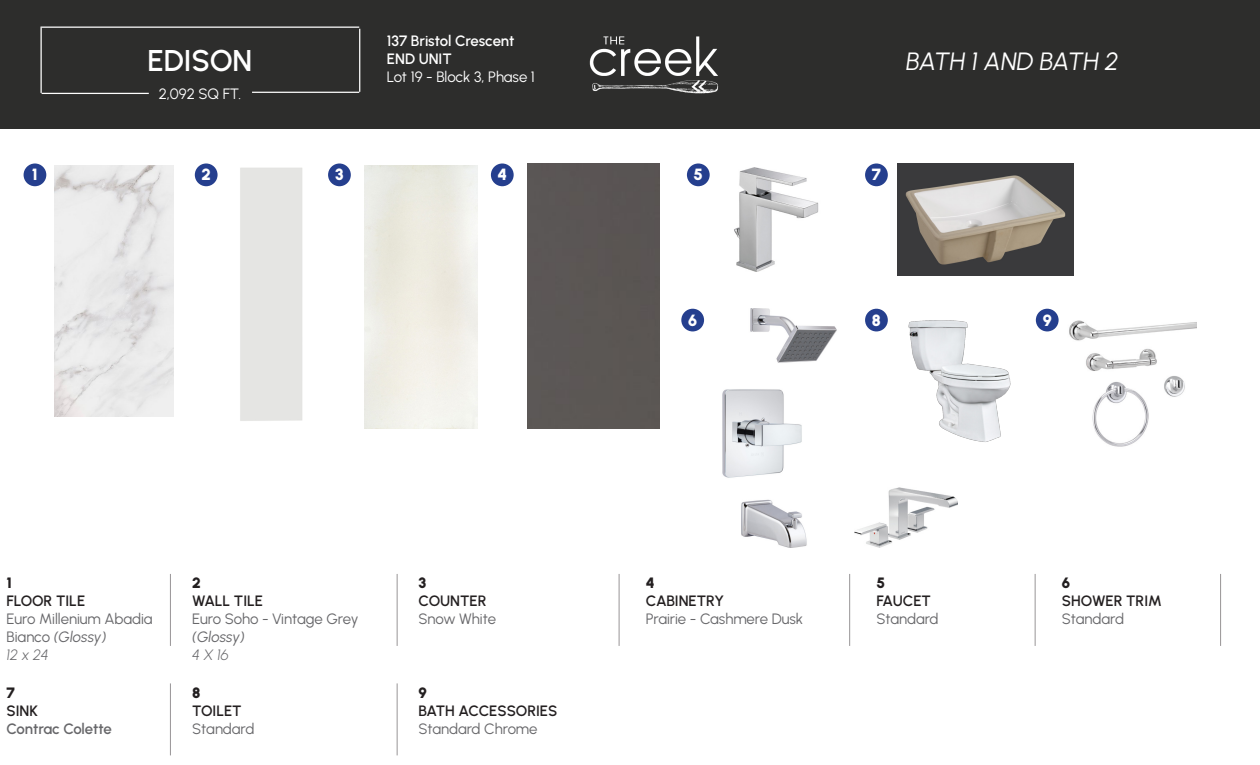
<style>
.page{position:relative;width:1260px;height:765px;background:#fff}
.page>*{position:absolute;margin:0;border:0;box-sizing:border-box;transform-origin:0 0}
.t1{font:600 30px "Urbanist";letter-spacing:-.005em;color:#fff}
.t2{font:italic 25px "Urbanist";letter-spacing:-.015em;color:#fff}
.t3{font:900 16.25px "Urbanist";color:#fff}
.t4{font:15px/18px "Urbanist";letter-spacing:-.005em;color:#67676a}
.t5{font:600 15px "Urbanist";color:#231f20}
.t6{font:15px "Urbanist";letter-spacing:-.005em;color:#fff}
.t7{font:600 15px/18px "Urbanist";letter-spacing:-.005em;color:#fff}
.t8{font:600 15px "Urbanist";letter-spacing:-.01em;color:#67676a}
.t9{font:900 15px "Urbanist";color:#231f20}
.s1{font-style:italic}
.s2{font-weight:300;font-style:italic}
</style>
<div class="page">
<div style="left:0;top:0;width:1260px;height:129px;background:#2d2d2c"></div>
<img style="left:589px;top:36px;width:130px;height:58px">
<hr style="left:42px;top:93px;width:107px;height:1px;background:#fff">
<hr style="left:41px;top:28px;width:1px;height:65px;background:#fff">
<hr style="left:41px;top:27px;width:318px;height:1px;background:#fff">
<hr style="left:359px;top:29px;width:1px;height:63px;background:#fff">
<hr style="left:252px;top:92px;width:107px;height:1px;background:#fff">
<img style="left:722px;top:309px;width:115px;height:238px">
<img style="left:734px;top:168px;width:85px;height:103px">
<div style="left:24px;top:163px;width:22px;height:23px;background:#253f8e;border-radius:50%"></div>
<div style="left:195px;top:163px;width:23px;height:23px;background:#253f8e;border-radius:50%"></div>
<div style="left:328px;top:163px;width:23px;height:23px;background:#253f8e;border-radius:50%"></div>
<div style="left:491px;top:163px;width:23px;height:23px;background:#253f8e;border-radius:50%"></div>
<div style="left:687px;top:163px;width:23px;height:23px;background:#253f8e;border-radius:50%"></div>
<div style="left:681px;top:309px;width:23px;height:22px;background:#253f8e;border-radius:50%"></div>
<div style="left:865px;top:163px;width:23px;height:23px;background:#253f8e;border-radius:50%"></div>
<div style="left:865px;top:309px;width:23px;height:22px;background:#253f8e;border-radius:50%"></div>
<img style="left:54px;top:165px;width:119px;height:251px">
<div style="left:240px;top:167px;width:63px;height:254px;background:#e5e5e3"></div>
<div style="left:527px;top:163px;width:133px;height:266px;background:#5b5654"></div>
<img style="left:897px;top:163px;width:177px;height:113px">
<img style="left:908px;top:320px;width:103px;height:122px">
<hr style="left:170px;top:574px;width:1px;height:72px;background:#2d272a">
<hr style="left:397px;top:574px;width:1px;height:72px;background:#2d272a">
<hr style="left:619px;top:574px;width:1px;height:72px;background:#2d272a">
<hr style="left:849px;top:574px;width:1px;height:72px;background:#2d272a">
<hr style="left:1035px;top:574px;width:1px;height:72px;background:#2d272a">
<hr style="left:170px;top:683px;width:1px;height:72px;background:#2d272a">
<hr style="left:1220px;top:574px;width:1px;height:72px;background:#2d272a">
<hr style="left:397px;top:683px;width:1px;height:72px;background:#2d272a">
<div style="left:1036px;top:309px;width:23px;height:22px;background:#253f8e;border-radius:50%"></div>
<img style="left:1069px;top:320px;width:128px;height:127px">
<img style="left:854px;top:487px;width:104px;height:61px">
<h1 class="t1" style="left:147px;top:41px;width:106px">EDISON</h1>
<p class="t6" style="left:159px;top:84px;width:84px">2,092 SQ FT.</p>
<p class="t7" style="left:387px;top:31px;width:129px">137 Bristol Crescent<br>END UNIT</p>
<p class="t6" style="left:387px;top:67px;width:149px">Lot 19 - Block 3, Phase 1</p>
<p class="t2" style="left:906px;top:45px;width:214px">BATH 1 AND BATH 2</p>
<p class="t3" style="left:32px;top:163px;width:7px">1</p>
<p class="t3" style="left:201px;top:163px;width:11px">2</p>
<p class="t3" style="left:335px;top:163px;width:10px">3</p>
<p class="t3" style="left:497px;top:163px;width:11px">4</p>
<p class="t3" style="left:694px;top:163px;width:11px">5</p>
<p class="t3" style="left:872px;top:163px;width:11px">7</p>
<p class="t3" style="left:688px;top:308px;width:11px">6</p>
<p class="t3" style="left:872px;top:308px;width:11px">8</p>
<p class="t3" style="left:1043px;top:308px;width:11px">9</p>
<p class="t9" style="left:6px;top:572px;width:7px">1</p>
<p class="t5" style="left:6px;top:591px;width:80px">FLOOR TILE</p>
<p class="t4" style="left:6px;top:610px;width:148px">Euro Millenium Abadia<br>Bianco <span class="s1">(Glossy)<br></span><span class="s2">12 x 24</span></p>
<p class="t9" style="left:6px;top:682px;width:10px">7</p>
<p class="t5" style="left:6px;top:700px;width:33px">SINK</p>
<p class="t8" style="left:6px;top:718px;width:107px">Contrac Colette</p>
<p class="t9" style="left:192px;top:572px;width:10px">2</p>
<p class="t5" style="left:192px;top:591px;width:72px">WALL TILE</p>
<p class="t4" style="left:192px;top:610px;width:168px">Euro Soho - Vintage Grey <span class="s1">(Glossy)<br></span><span class="s2">4 X 16</span></p>
<p class="t9" style="left:192px;top:682px;width:10px">8</p>
<p class="t5" style="left:192px;top:700px;width:51px">TOILET</p>
<p class="t4" style="left:192px;top:719px;width:64px">Standard</p>
<p class="t9" style="left:418px;top:572px;width:9px">3</p>
<p class="t5" style="left:418px;top:591px;width:70px">COUNTER</p>
<p class="t4" style="left:418px;top:610px;width:79px">Snow White</p>
<p class="t9" style="left:418px;top:682px;width:10px">9</p>
<p class="t5" style="left:418px;top:700px;width:141px">BATH ACCESSORIES</p>
<p class="t4" style="left:418px;top:719px;width:121px">Standard Chrome</p>
<p class="t9" style="left:646px;top:572px;width:10px">4</p>
<p class="t5" style="left:646px;top:591px;width:80px">CABINETRY</p>
<p class="t4" style="left:646px;top:610px;width:159px">Prairie - Cashmere Dusk</p>
<p class="t9" style="left:876px;top:572px;width:10px">5</p>
<p class="t5" style="left:876px;top:591px;width:56px">FAUCET</p>
<p class="t4" style="left:876px;top:610px;width:64px">Standard</p>
<p class="t9" style="left:1062px;top:572px;width:10px">6</p>
<p class="t5" style="left:1062px;top:591px;width:102px">SHOWER TRIM</p>
<p class="t4" style="left:1062px;top:610px;width:64px">Standard</p>
</div>
